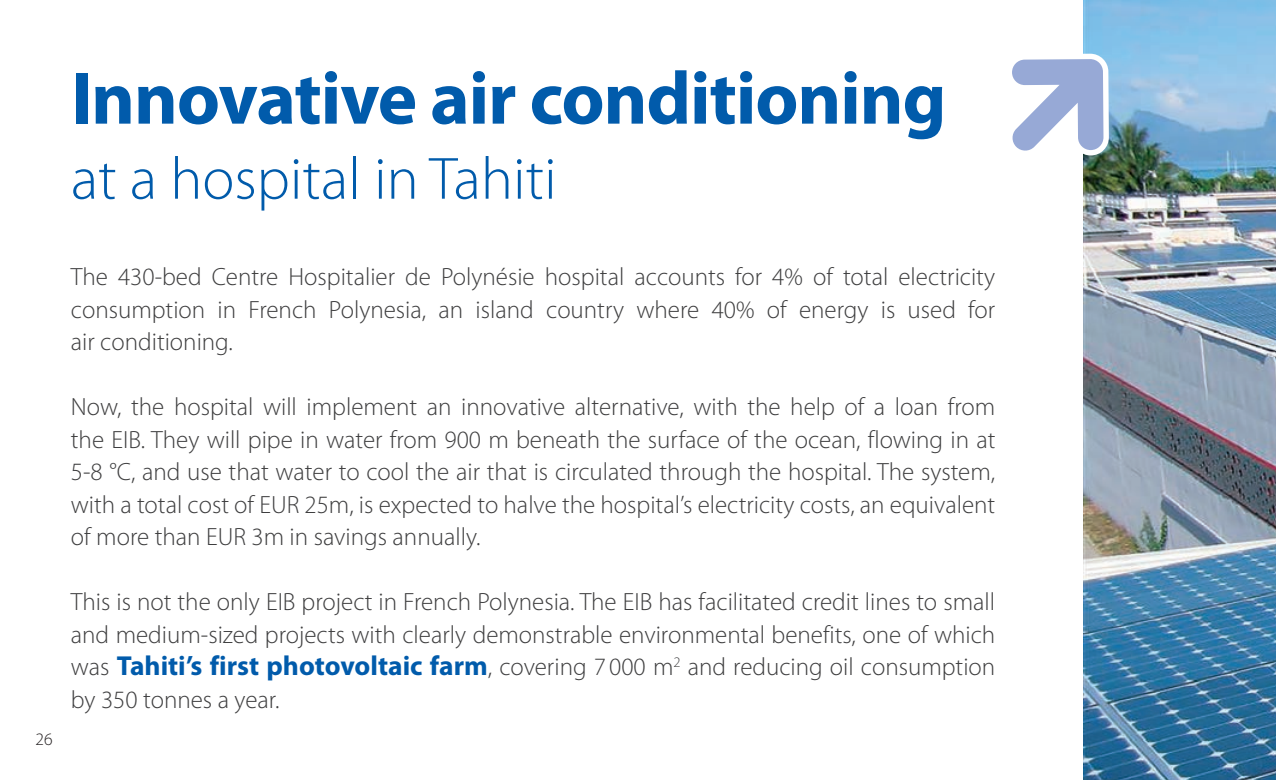
<style>
.page{position:relative;width:1276px;height:780px;background:#fff}
.page>*{position:absolute;margin:0;border:0;box-sizing:border-box;transform-origin:0 0}
.t1{font:700 75px "Myriad Pro";letter-spacing:-.015em;color:#015bab}
.t2{font:300 60px "Myriad Pro";color:#015bab}
.t3{font:300 25px/32.5px "Myriad Pro";color:#3e3e3f;text-align:justify}
.t4{font:300 17.5px "Myriad Pro";color:#231f20}
.s1{font-weight:700;font-size:27.5px;color:#015bab}
</style>
<div class="page">
<img style="left:1083px;top:0;width:193px;height:780px">
<svg style="left:1012px;top:52px;width:99px;height:728px"></svg>
<h1 class="t1" style="left:71px;top:56px;width:877px">Innovative air conditioning</h1>
<h2 class="t2" style="left:71px;top:146px;width:487px">at a hospital in Tahiti</h2>
<p class="t4" style="left:35px;top:729px;width:19px">26</p>
<p class="t3" style="left:71px;top:261px;width:926px">The 430-bed Centre Hospitalier de Polynésie hospital accounts for 4% of total electricity consumption in French Polynesia, an island country where 40% of energy is used for air conditioning.</p>
<p class="t3" style="left:71px;top:391px;width:926px">Now, the hospital will implement an innovative alternative, with the help of a loan from the EIB. They will pipe in water from 900 m beneath the surface of the ocean, flowing in at 5-8 °C, and use that water to cool the air that is circulated through the hospital. The system, with a total cost of EUR 25m, is expected to halve the hospital’s electricity costs, an equivalent of more than EUR 3m in savings annually.</p>
<p class="t3" style="left:71px;top:586px;width:926px">This is not the only EIB project in French Polynesia. The EIB has facilitated credit lines to small and medium-sized projects with clearly demonstrable environmental benefits, one of which was <span class="s1">Tahiti’s first photovoltaic farm</span>, covering 7 000 m<sup>2</sup> and reducing oil consumption by 350 tonnes a year.</p>
</div>
